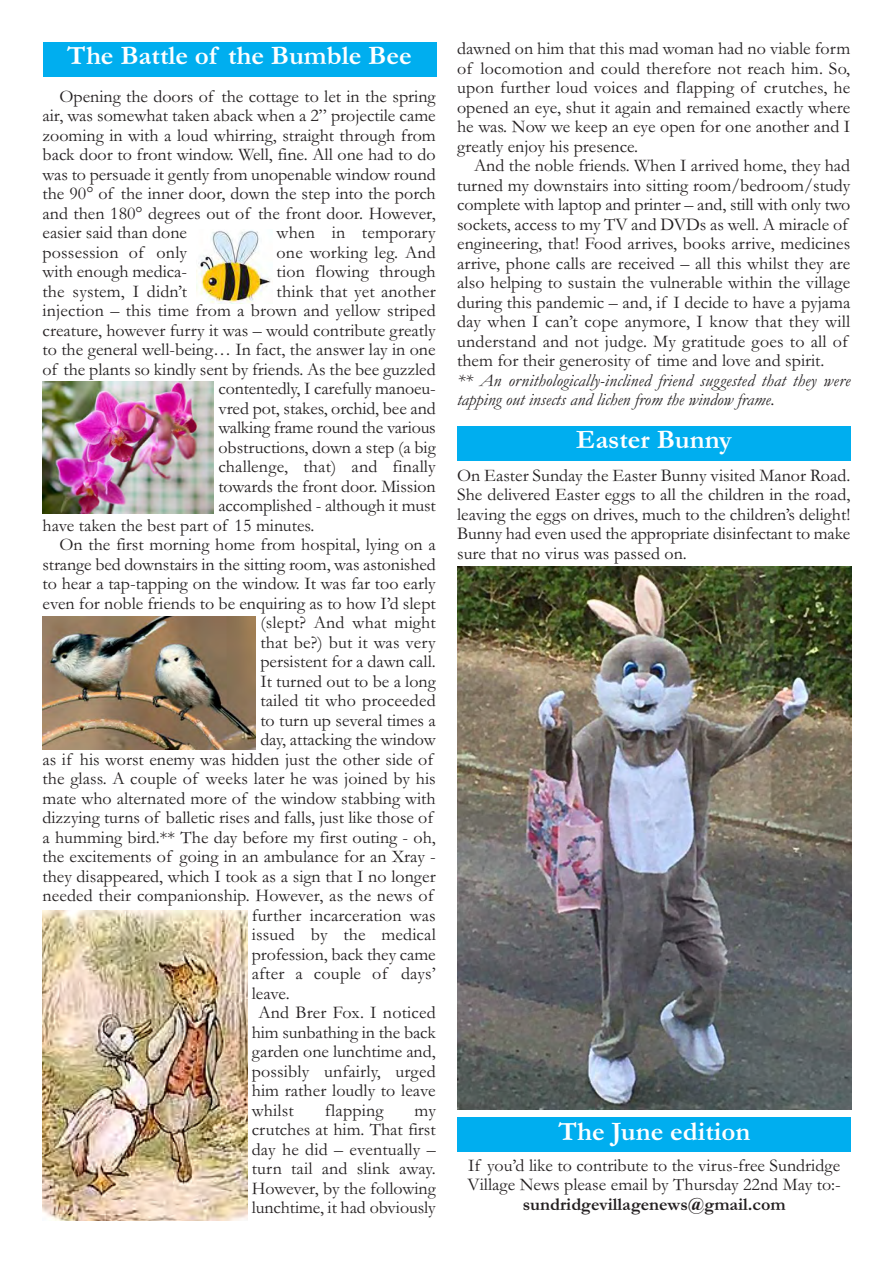
<style>
.page{position:relative;width:893px;height:1263px;background:#fff}
.page>*{position:absolute;margin:0;border:0;box-sizing:border-box;transform-origin:0 0}
.t1{font:700 27px "Garamond";color:#fff}
.t2{font:18px/19.5px "Garamond";color:#231f20;text-align:justify}
.t3{font:italic 18px/19.5px "Garamond";letter-spacing:.01em;color:#231f20}
.t4{font:700 18px "Garamond";color:#231f20}
</style>
<div class="page">
<div style="left:457px;top:427px;width:394px;height:34px;background:#00aeef"></div>
<img style="left:458px;top:567px;width:393px;height:542px">
<div style="left:43px;top:43px;width:393px;height:34px;background:#00aeef"></div>
<img style="left:196px;top:230px;width:75px;height:74px">
<img style="left:43px;top:616px;width:213px;height:133px">
<img style="left:43px;top:910px;width:204px;height:310px">
<img style="left:43px;top:382px;width:171px;height:131px">
<div style="left:458px;top:1117px;width:393px;height:34px;background:#00aeef"></div>
<h1 class="t1" style="left:67px;top:39px;width:346px">The Battle of the Bumble Bee</h1>
<p class="t2" style="left:457px;top:38px;width:395px">dawned on him that this mad woman had no viable form of locomotion and could therefore not reach him. So, upon further loud voices and flapping of crutches, he opened an eye, shut it again and remained exactly where he was. Now we keep an eye open for one another and I greatly enjoy his presence.</p>
<p class="t2" style="left:457px;top:155px;width:395px;text-align:left;text-indent:17px">And the noble friends. When I arrived home, they had turned my downstairs into sitting room/bedroom/study complete with laptop and printer – and, still with only two sockets, access to my TV and DVDs as well. A miracle of engineering, that! Food arrives, books arrive, medicines arrive, phone calls are received – all this whilst they are also helping to sustain the vulnerable within the village during this pandemic – and, if I decide to have a pyjama day when I can’t cope anymore, I know that they will understand and not judge. My gratitude goes to all of them for their generosity of time and love and spirit.</p>
<p class="t3" style="left:457px;top:370px;width:395px">** An ornithologically-inclined friend suggested that they were tapping out insects and lichen from the window frame.</p>
<p class="t2" style="left:43px;top:86px;width:395px;text-indent:17px">Opening the doors of the cottage to let in the spring air, was somewhat taken aback when a 2” projectile came zooming in with a loud whirring, straight through from back door to front window. Well, fine. All one had to do was to persuade it gently from unopenable window round the 90° of the inner door, down the step into the porch and then 180° degrees out of the front door. However, easier said than done</p>
<p class="t2" style="left:277px;top:222px;width:161px">when in temporary</p>
<p class="t2" style="left:43px;top:242px;width:146px">possession of only</p>
<p class="t2" style="left:277px;top:242px;width:161px">one working leg. And</p>
<p class="t2" style="left:43px;top:261px;width:146px">with enough medica-</p>
<p class="t2" style="left:277px;top:261px;width:161px">tion flowing through</p>
<p class="t2" style="left:43px;top:281px;width:146px">the system, I didn’t</p>
<p class="t2" style="left:277px;top:281px;width:161px">think that yet another</p>
<p class="t2" style="left:43px;top:300px;width:395px">injection – this time from a brown and yellow striped</p>
<p class="t2" style="left:43px;top:320px;width:395px">creature, however furry it was – would contribute greatly</p>
<p class="t2" style="left:43px;top:339px;width:395px">to the general well-being… In fact, the answer lay in one</p>
<p class="t2" style="left:43px;top:359px;width:395px">of the plants so kindly sent by friends. As the bee guzzled</p>
<p class="t2" style="left:218px;top:378px;width:219px">contentedly, I carefully manoeu-</p>
<p class="t2" style="left:218px;top:398px;width:219px">vred pot, stakes, orchid, bee and</p>
<p class="t2" style="left:218px;top:417px;width:219px">walking frame round the various</p>
<p class="t2" style="left:218px;top:437px;width:219px">obstructions, down a step (a big</p>
<p class="t2" style="left:218px;top:456px;width:219px">challenge, that) and finally</p>
<p class="t2" style="left:218px;top:476px;width:219px">towards the front door. Mission</p>
<p class="t2" style="left:218px;top:495px;width:219px">accomplished - although it must</p>
<p class="t2" style="left:43px;top:515px;width:273px">have taken the best part of 15 minutes.</p>
<p class="t2" style="left:60px;top:534px;width:378px">On the first morning home from hospital, lying on a</p>
<p class="t2" style="left:43px;top:554px;width:395px">strange bed downstairs in the sitting room, was astonished</p>
<p class="t2" style="left:43px;top:573px;width:395px">to hear a tap-tapping on the window. It was far too early</p>
<p class="t2" style="left:43px;top:593px;width:395px">even for noble friends to be enquiring as to how I’d slept</p>
<p class="t2" style="left:260px;top:612px;width:177px">(slept? And what might</p>
<p class="t2" style="left:260px;top:632px;width:177px">that be?) but it was very</p>
<p class="t2" style="left:260px;top:651px;width:177px">persistent for a dawn call.</p>
<p class="t2" style="left:260px;top:671px;width:177px">It turned out to be a long</p>
<p class="t2" style="left:260px;top:690px;width:177px">tailed tit who proceeded</p>
<p class="t2" style="left:260px;top:710px;width:177px">to turn up several times a</p>
<p class="t2" style="left:260px;top:729px;width:177px">day, attacking the window</p>
<p class="t2" style="left:43px;top:749px;width:392px">as if his worst enemy was hidden just the other side of</p>
<p class="t2" style="left:43px;top:768px;width:395px">the glass. A couple of weeks later he was joined by his</p>
<p class="t2" style="left:43px;top:788px;width:395px">mate who alternated more of the window stabbing with</p>
<p class="t2" style="left:43px;top:807px;width:392px">dizzying turns of balletic rises and falls, just like those of</p>
<p class="t2" style="left:43px;top:827px;width:395px">a humming bird.** The day before my first outing - oh,</p>
<p class="t2" style="left:43px;top:846px;width:395px">the excitements of going in an ambulance for an Xray -</p>
<p class="t2" style="left:43px;top:866px;width:395px">they disappeared, which I took as a sign that I no longer</p>
<p class="t2" style="left:43px;top:885px;width:392px">needed their companionship. However, as the news of</p>
<p class="t2" style="left:252px;top:905px;width:186px">further incarceration was</p>
<p class="t2" style="left:252px;top:924px;width:186px">issued by the medical</p>
<p class="t2" style="left:252px;top:944px;width:186px">profession, back they came</p>
<p class="t2" style="left:252px;top:963px;width:186px">after a couple of days’</p>
<p class="t2" style="left:252px;top:983px;width:39px">leave.</p>
<p class="t2" style="left:258px;top:1002px;width:179px">And Brer Fox. I noticed</p>
<p class="t2" style="left:252px;top:1022px;width:186px">him sunbathing in the back</p>
<p class="t2" style="left:252px;top:1041px;width:185px">garden one lunchtime and,</p>
<p class="t2" style="left:252px;top:1061px;width:186px">possibly unfairly, urged</p>
<p class="t2" style="left:252px;top:1080px;width:186px">him rather loudly to leave</p>
<p class="t2" style="left:252px;top:1100px;width:44px">whilst</p>
<p class="t2" style="left:325px;top:1100px;width:60px">flapping</p>
<h1 class="t1" style="left:576px;top:423px;width:157px">Easter Bunny</h1>
<p class="t2" style="left:457px;top:465px;width:395px">On Easter Sunday the Easter Bunny visited Manor Road.<br>She delivered Easter eggs to all the children in the road, leaving the eggs on drives, much to the children’s delight!<br>Bunny had even used the appropriate disinfectant to make sure that no virus was passed on.</p>
<p class="t2" style="left:252px;top:1100px;width:186px;text-indent:163px">my crutches at him. That first day he did – eventually – turn tail and slink away.<br>However, by the following lunchtime, it had obviously</p>
<h1 class="t1" style="left:558px;top:1115px;width:193px">The June edition</h1>
<p class="t2" style="left:468px;top:1155px;width:375px">If you’d like to contribute to the virus-free Sundridge<br>Village News please email by Thursday 22nd May to:-</p>
<p class="t4" style="left:523px;top:1193px;width:264px">sundridgevillagenews@gmail.com</p>
</div>
